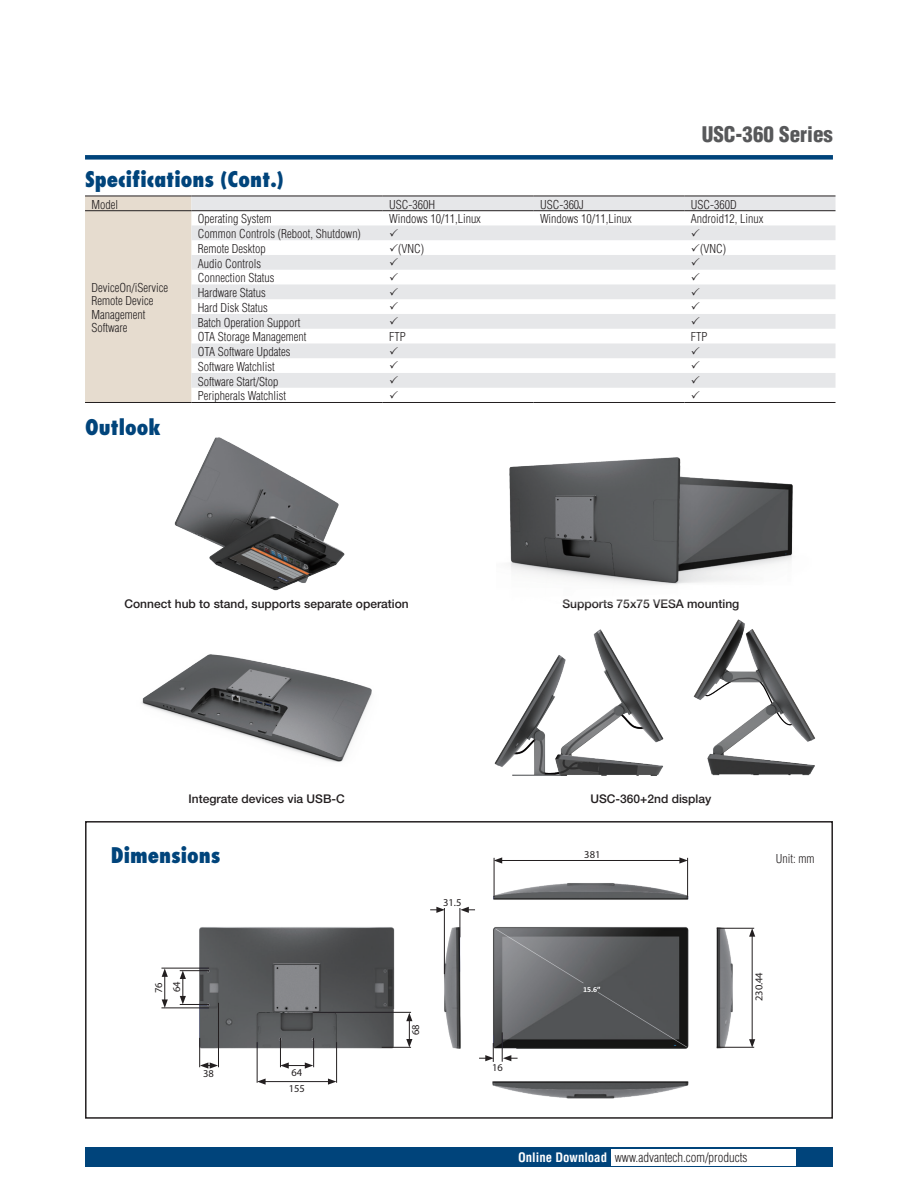
<style>
.page{position:relative;width:918px;height:1188px;background:#fff}
.page>*{position:absolute;margin:0;border:0;box-sizing:border-box;transform-origin:0 0}
.t1{font:800 condensed 21px "Futura";color:#00447b}
.t2{font:900 condensed 21px "Helvetica";color:#57585a}
.t3{font:300 condensed 12.75px "Helvetica";color:#231f20}
.t4{font:300 condensed 12px/14.7px "Helvetica";color:#231f20}
.t5{font:500 12px "Helvetica Neue";color:#231f20}
.t6{font:10.5px/18px "Myriad Pro";color:#231f20}
.s1{font-weight:700;color:#fff}
</style>
<div class="page">
<div style="left:85px;top:155px;width:748px;height:5px;background:#00447b"></div>
<div style="left:85px;top:1147px;width:748px;height:20px;background:#00447b"></div>
<div style="left:611px;top:1149px;width:184px;height:16px;background:#fff"></div>
<div style="left:85px;top:821px;width:748px;height:298px;border:2px solid #231f20"></div>
<img style="left:174px;top:437px;width:171px;height:154px">
<img style="left:509px;top:457px;width:284px;height:128px">
<img style="left:141px;top:654px;width:231px;height:108px">
<img style="left:494px;top:629px;width:170px;height:147px">
<img style="left:693px;top:619px;width:123px;height:157px">
<div style="left:85px;top:197px;width:106px;height:205px;background:#e6dccf"></div>
<svg style="left:191px;top:197px;width:645px;height:191px;fill:#e6e7e9"></svg>
<hr style="left:85px;top:402px;width:106px;height:1px;background:#231f20">
<hr style="left:191px;top:402px;width:192px;height:1px;background:#231f20">
<hr style="left:383px;top:402px;width:151px;height:1px;background:#231f20">
<hr style="left:534px;top:402px;width:151px;height:1px;background:#231f20">
<hr style="left:685px;top:402px;width:151px;height:1px;background:#231f20">
<hr style="left:85px;top:196px;width:106px;height:1px;background:#231f20">
<hr style="left:191px;top:196px;width:192px;height:1px;background:#231f20">
<hr style="left:383px;top:196px;width:151px;height:1px;background:#231f20">
<hr style="left:534px;top:196px;width:151px;height:1px;background:#231f20">
<hr style="left:685px;top:196px;width:151px;height:1px;background:#231f20">
<hr style="left:85px;top:210px;width:106px;height:1px;background:#231f20">
<hr style="left:191px;top:210px;width:192px;height:1px;background:#231f20">
<hr style="left:383px;top:210px;width:151px;height:1px;background:#231f20">
<hr style="left:534px;top:210px;width:151px;height:1px;background:#231f20">
<hr style="left:685px;top:210px;width:151px;height:1px;background:#231f20">
<img style="left:192px;top:875px;width:550px;height:186px">
<hr style="left:257px;top:1042px;width:1px;height:41px;background:#231f20">
<hr style="left:494px;top:858px;width:1px;height:39px;background:#231f20">
<hr style="left:717px;top:928px;width:37px;height:1px;background:#231f20">
<hr style="left:336px;top:1042px;width:1px;height:41px;background:#231f20">
<hr style="left:687px;top:858px;width:1px;height:39px;background:#231f20">
<hr style="left:717px;top:1047px;width:37px;height:1px;background:#231f20">
<hr style="left:218px;top:1003px;width:1px;height:64px;background:#231f20">
<hr style="left:313px;top:1012px;width:98px;height:1px;background:#231f20">
<hr style="left:161px;top:968px;width:48px;height:1px;background:#231f20">
<hr style="left:161px;top:1008px;width:48px;height:1px;background:#231f20">
<svg style="left:280px;top:1038px;width:34px;height:31px"></svg>
<svg style="left:199px;top:1038px;width:19px;height:31px"></svg>
<svg style="left:382px;top:1013px;width:30px;height:35px"></svg>
<svg style="left:180px;top:970px;width:29px;height:35px"></svg>
<svg style="left:162px;top:968px;width:6px;height:40px"></svg>
<hr style="left:263px;top:1081px;width:67px;height:1px;background:#231f20">
<svg style="left:257px;top:1079px;width:9px;height:6px"></svg>
<svg style="left:328px;top:1079px;width:8px;height:6px"></svg>
<hr style="left:500px;top:860px;width:182px;height:1px;background:#231f20">
<svg style="left:494px;top:857px;width:8px;height:7px"></svg>
<svg style="left:679px;top:857px;width:9px;height:7px"></svg>
<hr style="left:752px;top:934px;width:1px;height:108px;background:#231f20">
<svg style="left:749px;top:928px;width:6px;height:9px"></svg>
<svg style="left:749px;top:1039px;width:6px;height:9px"></svg>
<hr style="left:502px;top:1032px;width:1px;height:30px;background:#231f20">
<hr style="left:444px;top:908px;width:1px;height:66px;background:#231f20">
<svg style="left:430px;top:907px;width:15px;height:6px"></svg>
<svg style="left:479px;top:1043px;width:15px;height:19px"></svg>
<svg style="left:460px;top:907px;width:15px;height:30px"></svg>
<svg style="left:503px;top:1055px;width:15px;height:6px"></svg>
<img style="left:492px;top:1081px;width:197px;height:18px">
<svg style="left:390px;top:228px;width:8px;height:8px"></svg>
<svg style="left:692px;top:228px;width:8px;height:8px"></svg>
<svg style="left:390px;top:244px;width:8px;height:7px"></svg>
<svg style="left:692px;top:244px;width:8px;height:7px"></svg>
<svg style="left:390px;top:258px;width:8px;height:8px"></svg>
<svg style="left:692px;top:258px;width:8px;height:8px"></svg>
<svg style="left:390px;top:273px;width:8px;height:7px"></svg>
<svg style="left:692px;top:273px;width:8px;height:7px"></svg>
<svg style="left:390px;top:287px;width:8px;height:8px"></svg>
<svg style="left:692px;top:287px;width:8px;height:8px"></svg>
<svg style="left:390px;top:302px;width:8px;height:8px"></svg>
<svg style="left:692px;top:302px;width:8px;height:8px"></svg>
<svg style="left:390px;top:317px;width:8px;height:8px"></svg>
<svg style="left:692px;top:317px;width:8px;height:8px"></svg>
<svg style="left:390px;top:346px;width:8px;height:8px"></svg>
<svg style="left:692px;top:346px;width:8px;height:8px"></svg>
<svg style="left:390px;top:361px;width:8px;height:8px"></svg>
<svg style="left:692px;top:361px;width:8px;height:8px"></svg>
<svg style="left:390px;top:376px;width:8px;height:8px"></svg>
<svg style="left:692px;top:376px;width:8px;height:8px"></svg>
<h1 class="t2" style="left:702px;top:121px;width:133px">USC-360 Series</h1>
<h1 class="t1" style="left:85px;top:166px;width:200px">Specifications (Cont.)</h1>
<p class="t4" style="left:91px;top:197px;width:28px">Model</p>
<p class="t4" style="left:389px;top:197px;width:47px">USC-360H</p>
<p class="t4" style="left:540px;top:197px;width:45px">USC-360J</p>
<p class="t4" style="left:691px;top:197px;width:47px">USC-360D</p>
<p class="t4" style="left:91px;top:280px;width:78px;line-height:13.5px">DeviceOn/iService<br>Remote Device<br>Management<br>Software</p>
<h1 class="t1" style="left:85px;top:414px;width:77px">Outlook</h1>
<p class="t4" style="left:198px;top:212px;width:75px">Operating System</p>
<p class="t4" style="left:389px;top:212px;width:93px">Windows 10/11,Linux</p>
<p class="t4" style="left:540px;top:212px;width:93px">Windows 10/11,Linux</p>
<p class="t4" style="left:691px;top:212px;width:74px">Android12, Linux</p>
<p class="t4" style="left:198px;top:226px;width:165px">Common Controls (Reboot, Shutdown)<br>Remote Desktop</p>
<p class="t4" style="left:398px;top:241px;width:28px">(VNC)</p>
<p class="t4" style="left:700px;top:241px;width:28px">(VNC)</p>
<p class="t4" style="left:198px;top:256px;width:110px">Audio Controls<br>Connection Status<br>Hardware Status<br>Hard Disk Status<br>Batch Operation Support<br>OTA Storage Management</p>
<p class="t4" style="left:198px;top:344px;width:94px">OTA Software Updates<br>Software Watchlist<br>Software Start/Stop<br>Peripherals Watchlist</p>
<p class="t4" style="left:389px;top:330px;width:18px">FTP</p>
<p class="t4" style="left:691px;top:330px;width:18px">FTP</p>
<p class="t5" style="left:125px;top:596px;width:286px">Connect hub to stand, supports separate operation</p>
<p class="t5" style="left:189px;top:791px;width:158px">Integrate devices via USB-C</p>
<p class="t5" style="left:562px;top:596px;width:178px">Supports 75x75 VESA mounting</p>
<p class="t5" style="left:590px;top:791px;width:122px">USC-360+2nd display</p>
<h1 class="t1" style="left:111px;top:842px;width:111px">Dimensions</h1>
<p class="t4" style="left:776px;top:851px;width:40px">Unit: mm</p>
<p class="t6" style="left:584px;top:845px;width:18px">381</p>
<p class="t6" style="left:149px;top:993px;width:13px;rotate:-90deg">76<br>64</p>
<p class="t6" style="left:203px;top:1064px;width:12px">38</p>
<p class="t6" style="left:292px;top:1063px;width:12px">64</p>
<p class="t6" style="left:289px;top:1079px;width:18px">155</p>
<p class="t6" style="left:443px;top:893px;width:20px">31.5</p>
<p class="t6" style="left:407px;top:1035px;width:12px;rotate:-90deg">68</p>
<p class="t6" style="left:492px;top:1058px;width:12px">16</p>
<p class="t6" style="left:750px;top:1001px;width:31px;rotate:-90deg">230.44</p>
<p class="t3" style="left:518px;top:1149px;width:231px"><span class="s1">Online Download</span> www.advantech.com/products</p>
</div>
